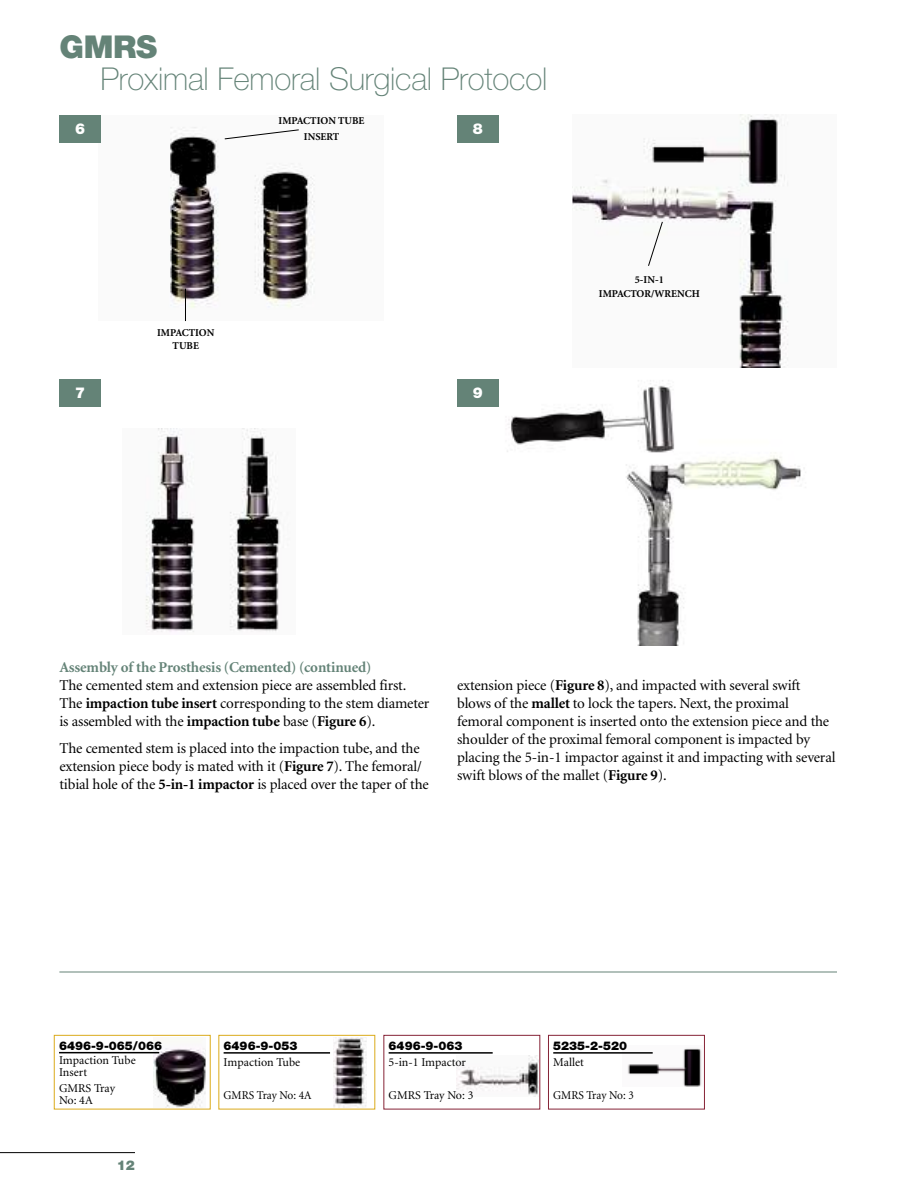
<style>
.page{position:relative;width:918px;height:1188px;background:#fff}
.page>*{position:absolute;margin:0;border:0;box-sizing:border-box;transform-origin:0 0}
.t1{font:100 31.5px "Helvetica Neue";letter-spacing:-.005em;color:#648377}
.t2{font:900 31.5px "Helvetica Neue";color:#648377}
.t3{font:15px/18px "Minion";letter-spacing:-.01em;color:#000}
.t4{font:700 15px "Minion";letter-spacing:-.01em;color:#648377}
.t5{font:900 15px "Helvetica Neue";color:#fff}
.t6{font:900 13.5px "Helvetica Neue";color:#648377}
.t7{font:12px/12px "Minion";color:#000}
.t8{font:900 12px "Helvetica Neue";color:#000}
.t9{font:12px "Minion";color:#000;scale:.95 1}
.t10{font:700 10.5px/16.5px "Minion";color:#000;text-align:center}
.s1{font-weight:700}
</style>
<div class="page">
<hr style="left:0;top:1152px;width:135px;height:1px;background:#000">
<hr style="left:59px;top:972px;width:778px;height:1px;background:#648377">
<img style="left:145px;top:429px;width:136px;height:203px">
<div style="left:59px;top:379px;width:42px;height:28px;background:#648377"></div>
<img style="left:572px;top:115px;width:217px;height:253px">
<div style="left:457px;top:115px;width:42px;height:28px;background:#648377"></div>
<img style="left:507px;top:380px;width:298px;height:266px">
<div style="left:457px;top:379px;width:42px;height:28px;background:#648377"></div>
<div style="left:384px;top:1035px;width:156px;height:74px;border:1px solid #862336"></div>
<img style="left:457px;top:1055px;width:81px;height:41px">
<div style="left:54px;top:1035px;width:156px;height:74px;border:1px solid #dbab1b"></div>
<img style="left:153px;top:1048px;width:53px;height:59px">
<div style="left:219px;top:1035px;width:156px;height:74px;border:1px solid #dbab1b"></div>
<img style="left:333px;top:1037px;width:34px;height:70px">
<hr style="left:59px;top:1052px;width:100px;height:1px;background:#000">
<hr style="left:389px;top:1052px;width:104px;height:2px;background:#000">
<hr style="left:224px;top:1052px;width:106px;height:2px;background:#000">
<div style="left:548px;top:1035px;width:157px;height:74px;border:1px solid #862336"></div>
<img style="left:627px;top:1048px;width:75px;height:39px">
<hr style="left:553px;top:1052px;width:100px;height:2px;background:#000">
<img style="left:170px;top:127px;width:145px;height:181px">
<hr style="left:185px;top:289px;width:1px;height:32px;background:#000">
<svg style="left:224px;top:129px;width:75px;height:10px"></svg>
<svg style="left:648px;top:221px;width:15px;height:45px"></svg>
<div style="left:59px;top:115px;width:42px;height:28px;background:#648377"></div>
<h1 class="t2" style="left:59px;top:36px;width:99px">GMRS</h1>
<h1 class="t1" style="left:101px;top:67px;width:448px">Proximal Femoral Surgical Protocol</h1>
<p class="t5" style="left:75px;top:123px;width:12px">6</p>
<p class="t10" style="left:279px;top:113px;width:87px">IMPACTION TUBE<br>INSERT</p>
<p class="t5" style="left:75px;top:388px;width:12px">7</p>
<p class="t10" style="left:157px;top:327px;width:59px;line-height:12.8px">IMPACTION<br>TUBE</p>
<p class="t5" style="left:473px;top:123px;width:12px">8</p>
<p class="t5" style="left:473px;top:388px;width:12px">9</p>
<p class="t10" style="left:599px;top:274px;width:102px;line-height:13.5px">5-IN-1<br>IMPACTOR/WRENCH</p>
<p class="t4" style="left:59px;top:661px;width:314px">Assembly of the Prosthesis (Cemented) (continued)</p>
<p class="t3" style="left:59px;top:678px;width:371px">The cemented stem and extension piece are assembled first.<br>The <span class="s1">impaction tube insert</span> corresponding to the stem diameter is assembled with the <span class="s1">impaction tube</span> base (<span class="s1">Figure 6</span>).</p>
<p class="t3" style="left:59px;top:741px;width:371px">The cemented stem is placed into the impaction tube, and the extension piece body is mated with it (<span class="s1">Figure 7</span>). The femoral/ tibial hole of the <span class="s1">5-in-1 impactor</span> is placed over the taper of the</p>
<p class="t3" style="left:457px;top:678px;width:380px">extension piece (<span class="s1">Figure 8</span>), and impacted with several swift blows of the <span class="s1">mallet</span> to lock the tapers. Next, the proximal femoral component is inserted onto the extension piece and the shoulder of the proximal femoral component is impacted by placing the 5-in-1 impactor against it and impacting with several swift blows of the mallet (<span class="s1">Figure 9</span>).</p>
<p class="t8" style="left:59px;top:1041px;width:105px">6496-9-065/066</p>
<p class="t7" style="left:59px;top:1055px;width:78px">Impaction Tube<br>Insert</p>
<p class="t7" style="left:59px;top:1083px;width:58px">GMRS Tray<br>No: 4A</p>
<p class="t6" style="left:117px;top:1160px;width:20px">12</p>
<p class="t8" style="left:224px;top:1041px;width:75px">6496-9-053</p>
<p class="t7" style="left:224px;top:1057px;width:78px">Impaction Tube</p>
<p class="t9" style="left:224px;top:1091px;width:94px">GMRS Tray No: 4A</p>
<p class="t8" style="left:389px;top:1041px;width:75px">6496-9-063</p>
<p class="t7" style="left:389px;top:1057px;width:79px">5-in-1 Impactor</p>
<p class="t7" style="left:389px;top:1090px;width:86px">GMRS Tray No: 3</p>
<p class="t8" style="left:553px;top:1041px;width:75px">5235-2-520</p>
<p class="t7" style="left:553px;top:1057px;width:32px">Mallet</p>
<p class="t9" style="left:553px;top:1091px;width:86px">GMRS Tray No: 3</p>
</div>
